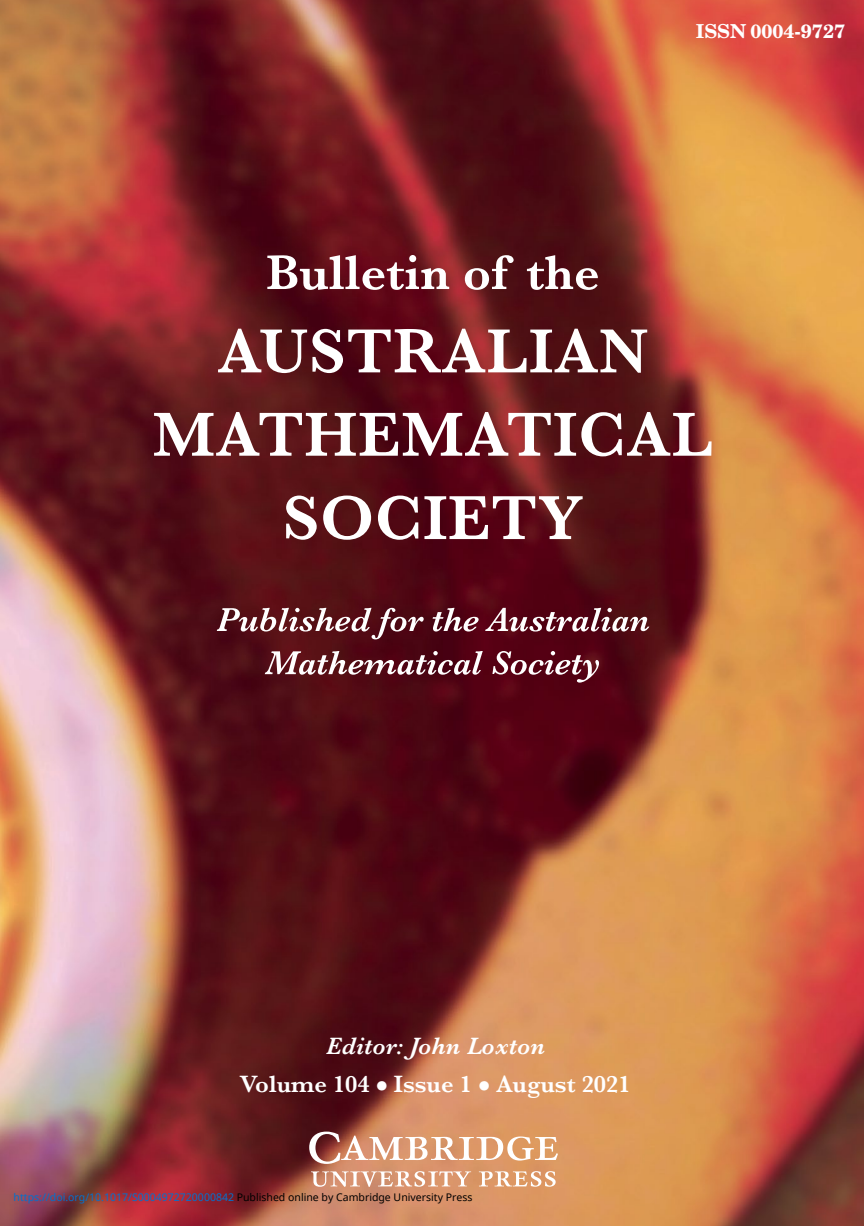
<style>
.page{position:relative;width:864px;height:1226px;background:#fff}
.page>*{position:absolute;margin:0;border:0;box-sizing:border-box;transform-origin:0 0}
.t1{font:600 24.5px/38.3px "Baskerville MT Std";color:#fff;text-align:center}
.t2{font:700 19.25px "Century Sch L";color:#fff}
.t3{font:10.5px "Noto Sans";color:#0172cf}
.s1{font-style:italic}
.s2{font-family:"STIX General";font-weight:400}
.s3{color:#000}
</style>
<div class="page">
<img style="left:0;top:0;width:863px;height:1225px">
<svg style="left:267px;top:254px;width:182px;height:36px"></svg>
<svg style="left:464px;top:255px;width:49px;height:35px"></svg>
<svg style="left:526px;top:255px;width:71px;height:35px"></svg>
<svg style="left:218px;top:328px;width:429px;height:45px"></svg>
<svg style="left:154px;top:412px;width:557px;height:44px"></svg>
<svg style="left:286px;top:495px;width:30px;height:44px"></svg>
<svg style="left:323px;top:495px;width:48px;height:44px"></svg>
<svg style="left:378px;top:495px;width:40px;height:44px"></svg>
<svg style="left:424px;top:496px;width:158px;height:43px"></svg>
<svg style="left:217px;top:607px;width:206px;height:32px"></svg>
<svg style="left:432px;top:607px;width:46px;height:24px"></svg>
<svg style="left:485px;top:607px;width:164px;height:24px"></svg>
<svg style="left:264px;top:651px;width:218px;height:23px"></svg>
<svg style="left:492px;top:651px;width:106px;height:31px"></svg>
<svg style="left:309px;top:1131px;width:248px;height:32px"></svg>
<svg style="left:311px;top:1170px;width:160px;height:16px"></svg>
<svg style="left:478px;top:1170px;width:77px;height:16px"></svg>
<h2 class="t2" style="left:695px;top:19px;width:151px">ISSN 0004-9727</h2>
<h1 class="t1" style="left:239px;top:1026px;width:392px"><span class="s1">Editor: John Loxton<br></span>Volume 104 <span class="s2">•</span> Issue 1 <span class="s2">•</span> August 2021</h1>
<p class="t3" style="left:14px;top:1189px;width:460px">https://doi.org/10.1017/S0004972720000842 <span class="s3">Published online by Cambridge University Press</span></p>
</div>
